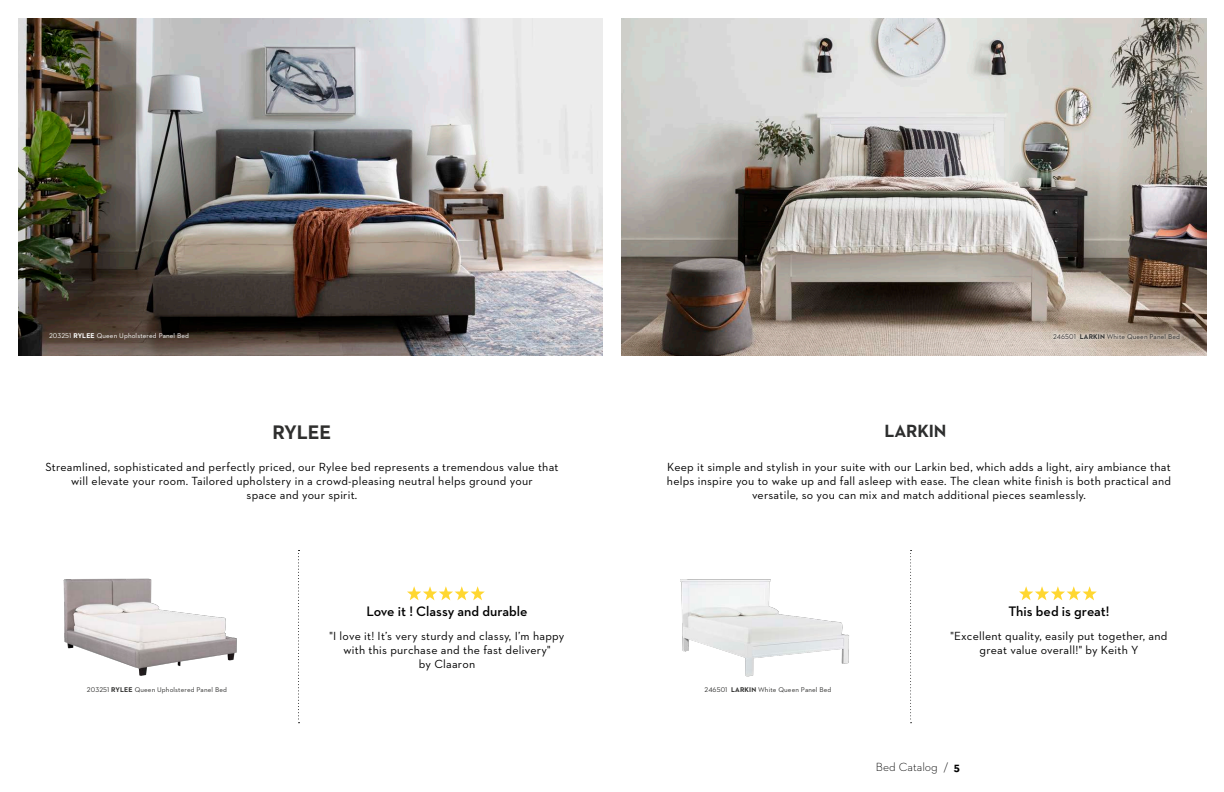
<style>
.page{position:relative;width:1224px;height:792px;background:#fff}
.page>*{position:absolute;margin:0;border:0;box-sizing:border-box;transform-origin:0 0}
.t1{font:700 20px "Neutraface 2 Text";letter-spacing:-.01em;color:#2f2f2e}
.t2{font:700 18px "Neutraface 2 Text";letter-spacing:-.01em;color:#2d2e2e}
.t3{font:600 14px "Neutraface 2 Text";color:#000}
.t4{font:12px/14px "Neutraface 2 Text";letter-spacing:.02em;color:#000;text-align:center}
.t5{font:300 12px "Neutraface 2 Text";color:#000}
.Merch_Copy_Black{font:7px "Neutraface 2 Text";letter-spacing:.015em;color:#2f2f2e}
.Merch_Copy_Black-2{font:7px "Neutraface 2 Text";letter-spacing:.015em;color:#fff}
.s1{font-weight:700}
</style>
<div class="page">
<svg style="left:298px;top:550px;width:2px;height:173px"></svg>
<img style="left:63px;top:578px;width:174px;height:98px">
<svg style="left:407px;top:586px;width:78px;height:14px"></svg>
<svg style="left:910px;top:550px;width:2px;height:173px"></svg>
<img style="left:680px;top:579px;width:169px;height:98px">
<svg style="left:1019px;top:586px;width:78px;height:14px"></svg>
<img style="left:621px;top:18px;width:585px;height:338px">
<div style="left:1049px;top:329px;width:135px;height:14px;background:#fff;opacity:.5"></div>
<img style="left:18px;top:18px;width:585px;height:338px">
<p class="Merch_Copy_Black-2" style="left:49px;top:332px;width:142px">203251 <span class="s1">RYLEE</span> Queen Upholstered Panel Bed</p>
<p class="Merch_Copy_Black" style="left:1053px;top:332px;width:128px">246501 <span class="s1">LARKIN</span> White Queen Panel Bed</p>
<p class="t1" style="left:273px;top:419px;width:60px">RYLEE</p>
<p class="t4" style="left:45px;top:460px;width:515px">Streamlined, sophisticated and perfectly priced, our Rylee bed represents a tremendous value that will elevate your room. Tailored upholstery in a crowd-pleasing neutral helps ground your</p>
<p class="t4" style="left:247px;top:488px;width:112px">space and your spirit.</p>
<p class="t2" style="left:885px;top:420px;width:63px">LARKIN</p>
<p class="t4" style="left:667px;top:460px;width:506px">Keep it simple and stylish in your suite with our Larkin bed, which adds a light, airy ambiance that helps inspire you to wake up and fall asleep with ease. The clean white finish is both practical and versatile, so you can mix and match additional pieces seamlessly.</p>
<p class="t3" style="left:366px;top:602px;width:163px">Love it ! Classy and durable</p>
<p class="t4" style="left:330px;top:629px;width:236px">"I love it! It’s very sturdy and classy, I’m happy with this purchase and the fast delivery"</p>
<p class="t4" style="left:419px;top:657px;width:58px">by Claaron</p>
<p class="t3" style="left:1008px;top:602px;width:103px">This bed is great!</p>
<p class="t4" style="left:951px;top:629px;width:218px">"Excellent quality, easily put together, and great value overall!" by Keith Y</p>
<p class="Merch_Copy_Black" style="left:87px;top:686px;width:142px">203251 <span class="s1">RYLEE</span> Queen Upholstered Panel Bed</p>
<p class="Merch_Copy_Black" style="left:705px;top:686px;width:128px">246501 <span class="s1">LARKIN</span> White Queen Panel Bed</p>
<p class="t5" style="left:876px;top:760px;width:86px">Bed Catalog / <span class="s1">5</span></p>
</div>
